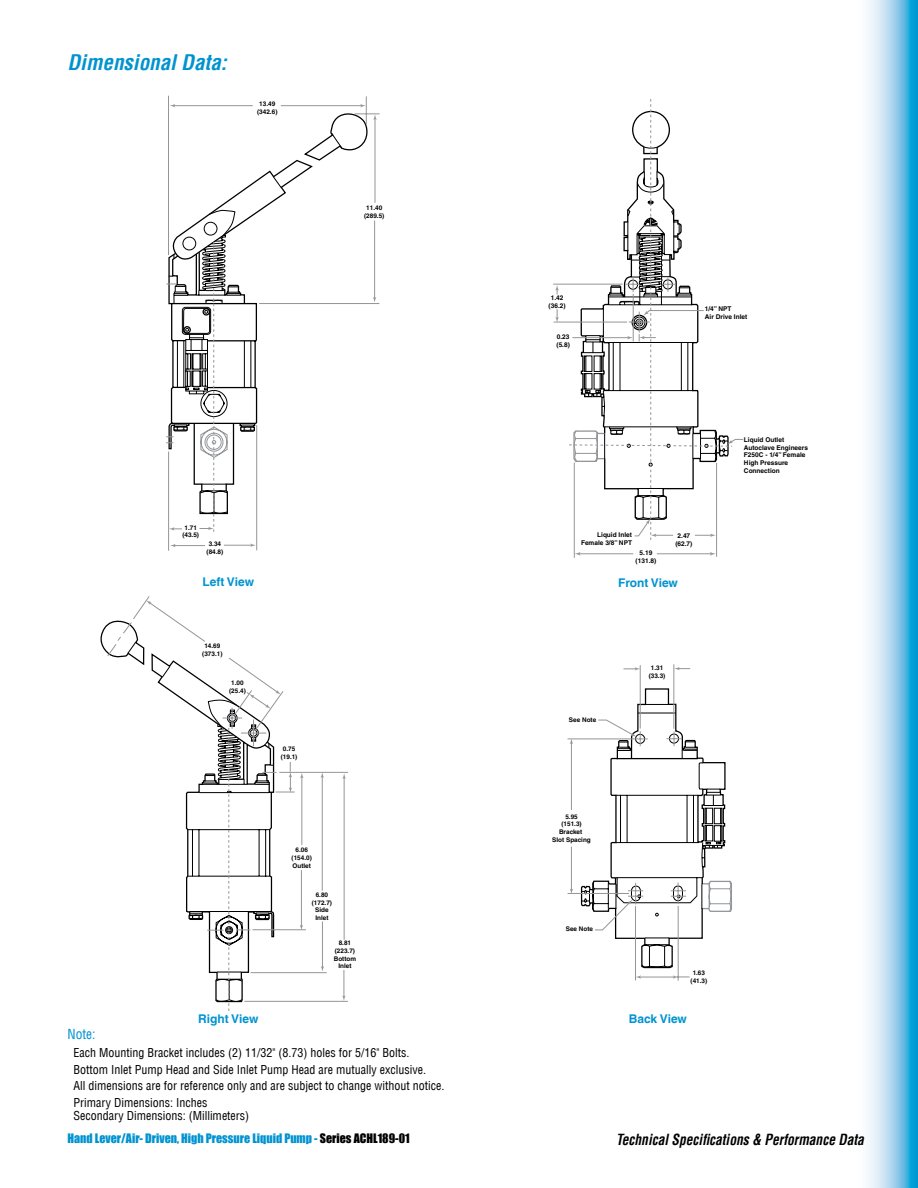
<style>
.page{position:relative;width:918px;height:1188px;background:#fff}
.page>*{position:absolute;margin:0;border:0;box-sizing:border-box;transform-origin:0 0}
.t1{font:italic 700 condensed 21px "Helvetica LT";color:#0093d0}
.t2{font:italic 700 condensed 15px "Helvetica LT";color:#000;scale:.9 1}
.t3{font:condensed 13.5px "Helvetica LT";color:#0093d0}
.t4{font:condensed 12px/16.5px "Helvetica LT";color:#000}
.t5{font:12px "Impact";color:#0093d0}
.t6{font:700 12px "Helvetica LT";color:#0093d0}
.t7{font:700 6.6px/7.8px "Helvetica LT";color:#000;text-align:center}
.t8{font:700 6.45px/7.6px "Helvetica LT";color:#000;text-align:center}
.t9{font:700 6.3px/7.6px "Helvetica LT";color:#000;text-align:center}
.s1{color:#000}
</style>
<div class="page">
<svg style="left:867px;top:0;width:51px;height:1188px;background:#96d1eb"></svg>
<hr style="left:168px;top:452px;width:1px;height:99px;background:#939598">
<hr style="left:256px;top:425px;width:1px;height:125px;background:#939598">
<svg style="left:166px;top:96px;width:214px;height:438px"></svg>
<svg style="left:224px;top:544px;width:32px;height:3px"></svg>
<hr style="left:174px;top:545px;width:31px;height:1px;background:#939598">
<svg style="left:107px;top:596px;width:242px;height:406px"></svg>
<svg style="left:146px;top:600px;width:6px;height:5px"></svg>
<svg style="left:228px;top:657px;width:53px;height:52px"></svg>
<svg style="left:289px;top:762px;width:3px;height:31px"></svg>
<hr style="left:302px;top:777px;width:1px;height:68px;background:#939598">
<svg style="left:300px;top:773px;width:3px;height:5px"></svg>
<hr style="left:322px;top:776px;width:1px;height:115px;background:#939598">
<svg style="left:321px;top:772px;width:3px;height:6px"></svg>
<hr style="left:344px;top:777px;width:1px;height:163px;background:#939598">
<svg style="left:342px;top:773px;width:4px;height:6px"></svg>
<svg style="left:342px;top:970px;width:4px;height:31px"></svg>
<hr style="left:322px;top:921px;width:1px;height:47px;background:#939598">
<svg style="left:321px;top:966px;width:3px;height:6px"></svg>
<hr style="left:301px;top:870px;width:1px;height:56px;background:#939598">
<svg style="left:300px;top:925px;width:3px;height:5px"></svg>
<svg style="left:567px;top:664px;width:165px;height:317px"></svg>
<hr style="left:553px;top:284px;width:70px;height:1px;background:#939598">
<hr style="left:554px;top:322px;width:73px;height:1px;background:#939598">
<hr style="left:574px;top:463px;width:1px;height:95px;background:#939598">
<hr style="left:716px;top:463px;width:1px;height:94px;background:#939598">
<hr style="left:657px;top:553px;width:54px;height:1px;background:#939598">
<svg style="left:710px;top:552px;width:6px;height:4px"></svg>
<hr style="left:579px;top:553px;width:54px;height:1px;background:#939598">
<svg style="left:575px;top:552px;width:5px;height:4px"></svg>
<svg style="left:555px;top:309px;width:4px;height:13px"></svg>
<svg style="left:555px;top:285px;width:4px;height:9px"></svg>
<svg style="left:568px;top:99px;width:176px;height:441px"></svg>
<h1 class="t1" style="left:68px;top:49px;width:161px">Dimensional Data:</h1>
<p class="t8" style="left:257px;top:100px;width:22px">13.49 (342.6)</p>
<p class="t8" style="left:364px;top:204px;width:22px">11.40 (289.5)</p>
<p class="t7" style="left:549px;top:294px;width:19px">1.42 (36.2)</p>
<p class="t7" style="left:557px;top:333px;width:15px;text-align:left">0.23 (5.8)</p>
<p class="t7" style="left:705px;top:305px;width:44px;text-align:left">1/4” NPT<br>Air Drive Inlet</p>
<p class="t8" style="left:182px;top:524px;width:18px">1.71 (43.5)</p>
<p class="t8" style="left:207px;top:540px;width:18px">3.34 (84.8)</p>
<p class="t7" style="left:581px;top:531px;width:52px;text-align:right">Liquid Inlet<br>Female 3/8” NPT</p>
<p class="t7" style="left:636px;top:549px;width:22px">5.19 (131.8)</p>
<p class="t7" style="left:675px;top:532px;width:19px">2.47 (62.7)</p>
<p class="t6" style="left:203px;top:574px;width:53px">Left View</p>
<p class="t6" style="left:618px;top:575px;width:61px">Front View</p>
<p class="t9" style="left:202px;top:642px;width:22px">14.69 (373.1)</p>
<p class="t9" style="left:229px;top:679px;width:18px">1.00 (25.4)</p>
<p class="t9" style="left:281px;top:745px;width:18px">0.75 (19.1)</p>
<p class="t9" style="left:292px;top:846px;width:22px">6.06 (154.0)<br>Outlet</p>
<p class="t9" style="left:312px;top:891px;width:22px">6.80 (172.7)<br>Side<br>Inlet</p>
<p class="t9" style="left:334px;top:939px;width:24px">8.81 (223.7)<br>Bottom<br>Inlet</p>
<p class="t9" style="left:569px;top:715px;width:29px">See Note</p>
<p class="t9" style="left:552px;top:813px;width:40px">5.95<br>(151.3)<br>Bracket<br>Slot Spacing</p>
<p class="t9" style="left:566px;top:925px;width:29px">See Note</p>
<p class="t9" style="left:649px;top:664px;width:18px">1.31 (33.3)</p>
<p class="t7" style="left:744px;top:435px;width:66px;text-align:left">Liquid Outlet<br>Autoclave Engineers<br>F250C - 1/4” Female<br>High Pressure<br>Connection</p>
<p class="t9" style="left:691px;top:969px;width:18px">1.63 (41.3)</p>
<p class="t6" style="left:198px;top:1012px;width:62px">Right View</p>
<p class="t6" style="left:629px;top:1012px;width:59px">Back View</p>
<p class="t3" style="left:68px;top:1026px;width:30px">Note:</p>
<p class="t4" style="left:74px;top:1044px;width:372px">Each Mounting Bracket includes (2) 11/32" (8.73) holes for 5/16" Bolts.<br>Bottom Inlet Pump Head and Side Inlet Pump Head are mutually exclusive.<br>All dimensions are for reference only and are subject to change without notice.<br>Primary Dimensions: Inches</p>
<p class="t4" style="left:74px;top:1107px;width:177px">Secondary Dimensions: (Millimeters)</p>
<p class="t5" style="left:68px;top:1129px;width:344px">Hand Lever/Air- Driven, High Pressure Liquid Pump - <span class="s1">Series ACHL189-01</span></p>
<p class="t2" style="left:616px;top:1130px;width:277px">Technical Specifications &amp; Performance Data</p>
</div>
